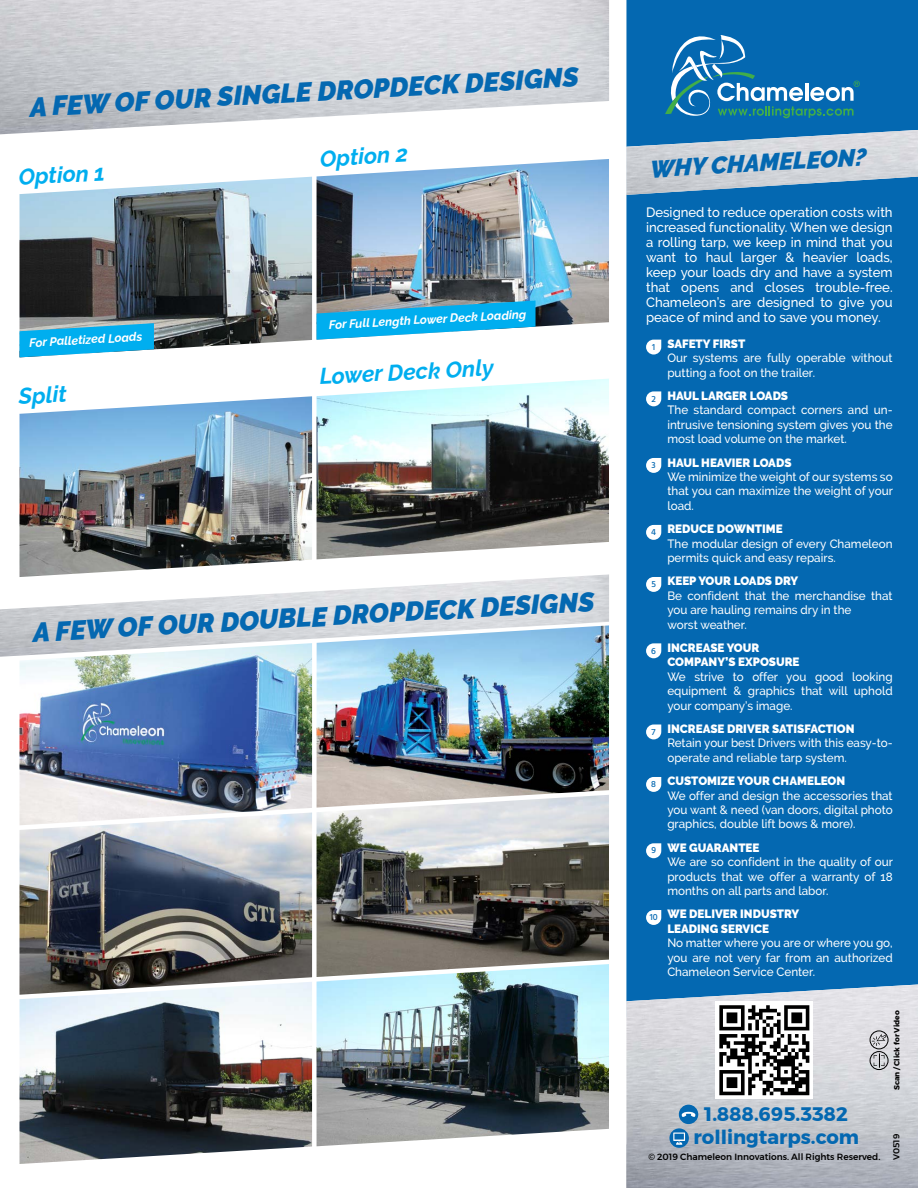
<style>
.page{position:relative;width:918px;height:1188px;background:#fff}
.page>*{position:absolute;margin:0;border:0;box-sizing:border-box;transform-origin:0 0}
.t1{font:italic 900 27px "Raleway";color:#0468b1}
.t2{font:italic 900 24px "Raleway";color:#0468b1}
.t3{font:italic 700 22.5px "Raleway";color:#00aeef}
.t4{font:700 19.5px/22.2px "Montserrat";color:#0468b1;text-align:center}
.t5{font:500 13.5px/15px "Raleway";color:#fff;text-align:justify}
.t6{font:500 12px/14.4px "Raleway";color:#fff;text-align:justify}
.t7{font:900 12px/14.4px "Raleway";color:#fff}
.t8{font:italic 700 12px "Raleway";color:#fff}
.t9{font:500 9px "Montserrat";color:#000}
.t10{font:500 9px "Hind";color:#0468b1}
.t11{font:500 8.7px "Montserrat";color:#000}
.t12{font:700 7.5px "Montserrat";color:#000}
</style>
<div class="page">
<img style="left:317px;top:159px;width:292px;height:168px">
<img style="left:317px;top:379px;width:292px;height:180px">
<img style="left:317px;top:657px;width:292px;height:138px">
<img style="left:317px;top:795px;width:292px;height:169px">
<img style="left:317px;top:964px;width:292px;height:182px">
<img style="left:20px;top:177px;width:292px;height:173px">
<img style="left:20px;top:396px;width:292px;height:177px">
<img style="left:20px;top:657px;width:292px;height:156px">
<img style="left:20px;top:813px;width:292px;height:169px">
<img style="left:20px;top:982px;width:292px;height:182px">
<svg style="left:317px;top:301px;width:219px;height:39px"></svg>
<svg style="left:20px;top:323px;width:134px;height:34px;background:#30b6e8"></svg>
<img style="left:0;top:574px;width:609px;height:83px">
<svg style="left:669px;top:1128px;width:20px;height:20px"></svg>
<svg style="left:609px;top:0;width:309px;height:1145px;background:#3582ba"></svg>
<h1 class="t1" style="left:29px;top:91px;width:551px;rotate:-3deg">A FEW OF OUR SINGLE DROPDECK DESIGNS</h1>
<h3 class="t3" style="left:18px;top:164px;width:88px;rotate:-3deg">Option 1</h3>
<p class="t8" style="left:29px;top:336px;width:115px;rotate:-3deg">For Palletized Loads</p>
<h3 class="t3" style="left:18px;top:383px;width:50px;rotate:-3deg">Split</h3>
<h3 class="t3" style="left:319px;top:146px;width:89px;rotate:-3deg">Option 2</h3>
<p class="t8" style="left:329px;top:318px;width:199px;rotate:-3deg">For Full Length Lower Deck Loading</p>
<h3 class="t3" style="left:319px;top:363px;width:176px;rotate:-3deg">Lower Deck Only</h3>
<h1 class="t1" style="left:32px;top:616px;width:563px;rotate:-3deg">A FEW OF OUR DOUBLE DROPDECK DESIGNS</h1>
<h2 class="t2" style="left:649px;top:155px;width:218px;rotate:-3deg">WHY CHAMELEON?</h2>
<p class="t5" style="left:646px;top:205px;width:248px">Designed to reduce operation costs with increased functionality. When we design a rolling tarp, we keep in mind that you want to haul larger &amp; heavier loads, keep your loads dry and have a system that opens and closes trouble-free.<br>Chameleon’s are designed to give you peace of mind and to save you money.</p>
<p class="t10" style="left:652px;top:341px;width:5px">1</p>
<p class="t10" style="left:651px;top:392px;width:6px">2</p>
<p class="t10" style="left:652px;top:459px;width:6px">3</p>
<p class="t10" style="left:651px;top:526px;width:6px">4</p>
<p class="t10" style="left:651px;top:578px;width:6px">5</p>
<p class="t10" style="left:651px;top:644px;width:6px">6</p>
<p class="t10" style="left:652px;top:725px;width:6px">7</p>
<p class="t10" style="left:651px;top:778px;width:6px">8</p>
<p class="t10" style="left:651px;top:844px;width:6px">9</p>
<p class="t10" style="left:650px;top:911px;width:9px">10</p>
<p class="t7" style="left:667px;top:336px;width:80px">SAFETY FIRST</p>
<p class="t6" style="left:667px;top:351px;width:227px">Our systems are fully operable without putting a foot on the trailer.</p>
<p class="t7" style="left:667px;top:389px;width:122px">HAUL LARGER LOADS</p>
<p class="t6" style="left:667px;top:403px;width:227px">The standard compact corners and un&shy;intrusive tensioning system gives you the most load volume on the market.</p>
<p class="t7" style="left:667px;top:455px;width:126px">HAUL HEAVIER LOADS</p>
<p class="t6" style="left:667px;top:470px;width:227px">We minimize the weight of our systems so that you can maximize the weight of your load.</p>
<p class="t7" style="left:667px;top:522px;width:117px">REDUCE DOWNTIME</p>
<p class="t6" style="left:667px;top:536px;width:227px">The modular design of every Chameleon permits quick and easy repairs.</p>
<p class="t7" style="left:667px;top:574px;width:132px">KEEP YOUR LOADS DRY</p>
<p class="t6" style="left:667px;top:588px;width:227px;text-align:left">Be confident that the merchandise that you are hauling remains dry in the<br>worst weather.</p>
<p class="t7" style="left:667px;top:641px;width:134px">INCREASE YOUR<br>COMPANY’S EXPOSURE</p>
<p class="t6" style="left:667px;top:669px;width:227px">We strive to offer you good looking equipment &amp; graphics that will uphold your company’s image.</p>
<p class="t7" style="left:667px;top:722px;width:189px">INCREASE DRIVER SATISFACTION</p>
<p class="t6" style="left:667px;top:736px;width:227px">Retain your best Drivers with this easy-to&shy;operate and reliable tarp system.</p>
<p class="t7" style="left:667px;top:774px;width:179px">CUSTOMIZE YOUR CHAMELEON</p>
<p class="t6" style="left:667px;top:788px;width:227px">We offer and design the accessories that you want &amp; need (van doors, digital photo graphics, double lift bows &amp; more).</p>
<p class="t7" style="left:667px;top:840px;width:94px">WE GUARANTEE</p>
<p class="t6" style="left:667px;top:855px;width:227px">We are so confident in the quality of our products that we offer a warranty of 18 months on all parts and labor.</p>
<p class="t7" style="left:667px;top:907px;width:133px">WE DELIVER INDUSTRY<br>LEADING SERVICE</p>
<p class="t6" style="left:667px;top:936px;width:227px">No matter where you are or where you go, you are not very far from an authorized Chameleon Service Center.</p>
<p class="t12" style="left:891px;top:1090px;width:82px;rotate:-90deg">Scan / Click for Video</p>
<h3 class="t4" style="left:694px;top:1103px;width:167px">1.888.695.3382 rollingtarps.com</h3>
<p class="t9" style="left:648px;top:1150px;width:233px">© 2019 Chameleon Innovations. All Rights Reserved.</p>
<p class="t11" style="left:889px;top:1160px;width:28px;rotate:-90deg">V0519</p>
</div>
